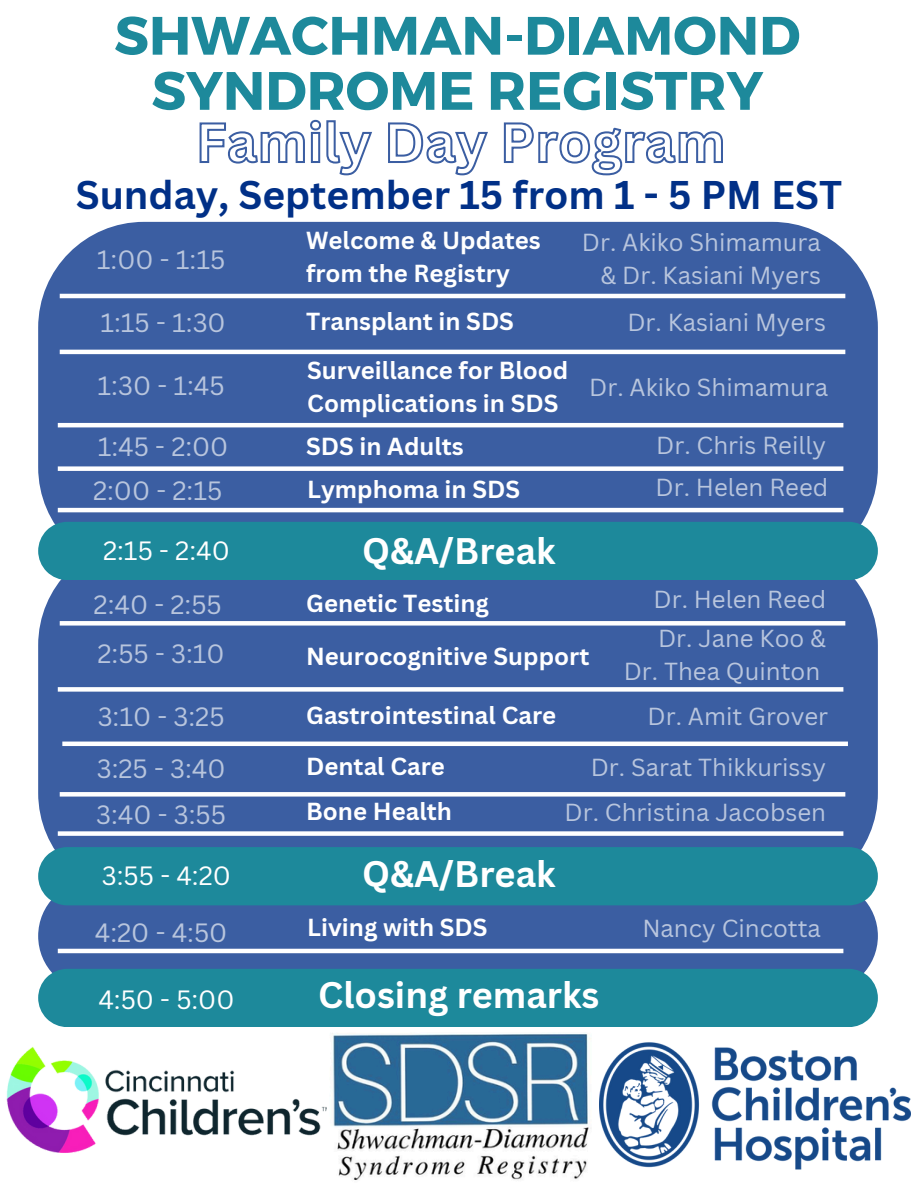
<style>
.page{position:relative;width:918px;height:1188px;background:#fff}
.page>*{position:absolute;margin:0;border:0;box-sizing:border-box;transform-origin:0 0}
.t1{font:700 54px/55.2px "Montserrat";color:#1d899b;text-align:center}
.t2{font:700 39px "Canva Sans";color:#013087}
.t3{font:700 36px "Canva Sans";color:#fff}
.t4{font:25.8px "Canva Sans";color:#b8c5dd}
.t5{font:25.8px "Canva Sans";color:#fff}
.t6{font:700 24px/32.7px "Canva Sans";color:#fff}
.t7{font:24px/32.7px "Canva Sans";color:#b8c5dd;text-align:right}
</style>
<div class="page">
<div style="left:38px;top:539px;width:840px;height:360px;background:#3b5ea2;border-radius:106px"></div>
<div style="left:38px;top:222px;width:840px;height:351px;background:#3b5ea2;border-radius:106px"></div>
<img style="left:6px;top:1046px;width:321px;height:107px">
<img style="left:332px;top:1033px;width:259px;height:147px">
<div style="left:38px;top:522px;width:840px;height:58px;background:#1d899b"></div>
<div style="left:38px;top:880px;width:840px;height:112px;background:#3b5ea2;border-radius:56px"></div>
<div style="left:38px;top:969px;width:840px;height:58px;background:#1d899b"></div>
<div style="left:38px;top:847px;width:840px;height:58px;background:#1d899b"></div>
<hr style="left:60px;top:294px;width:785px;height:4px;background:#fff">
<hr style="left:60px;top:350px;width:785px;height:4px;background:#fff">
<hr style="left:58px;top:423px;width:785px;height:4px;background:#fff">
<div style="left:58px;top:466px;width:785px;height:5px;background:#fff"></div>
<hr style="left:58px;top:508px;width:785px;height:4px;background:#fff">
<div style="left:60px;top:621px;width:785px;height:5px;background:#fff"></div>
<div style="left:58px;top:687px;width:785px;height:5px;background:#fff"></div>
<hr style="left:62px;top:742px;width:786px;height:4px;background:#fff">
<div style="left:60px;top:792px;width:785px;height:5px;background:#fff"></div>
<div style="left:58px;top:831px;width:785px;height:5px;background:#fff"></div>
<hr style="left:58px;top:949px;width:785px;height:4px;background:#fff">
<img style="left:600px;top:1042px;width:310px;height:128px">
<svg style="left:199px;top:119px;width:524px;height:57px"></svg>
<p class="t1" style="left:114px;top:5px;width:688px">SHWACHMAN-DIAMOND<br>SYNDROME REGISTRY</p>
<p class="t2" style="left:76px;top:168px;width:768px">Sunday, September 15 from 1 - 5 PM EST</p>
<p class="t4" style="left:97px;top:242px;width:130px">1:00 - 1:15</p>
<p class="t4" style="left:100px;top:305px;width:127px">1:15 - 1:30</p>
<p class="t4" style="left:98px;top:367px;width:129px">1:30 - 1:45</p>
<p class="t4" style="left:98px;top:428px;width:132px">1:45 - 2:00</p>
<h4 class="t4" style="left:93px;top:473px;width:131px">2:00 - 2:15</h4>
<p class="t5" style="left:103px;top:532px;width:128px">2:15 - 2:40</p>
<p class="t4" style="left:94px;top:587px;width:130px">2:40 - 2:55</p>
<h4 class="t4" style="left:98px;top:635px;width:129px">2:55 - 3:10</h4>
<p class="t4" style="left:98px;top:698px;width:128px">3:10 - 3:25</p>
<h4 class="t4" style="left:97px;top:750px;width:130px">3:25 - 3:40</h4>
<p class="t4" style="left:96px;top:796px;width:131px">3:40 - 3:55</p>
<p class="t5" style="left:102px;top:858px;width:131px">3:55 - 4:20</p>
<h4 class="t4" style="left:95px;top:914px;width:134px">4:20 - 4:50</h4>
<p class="t5" style="left:98px;top:981px;width:138px">4:50 - 5:00</p>
<p class="t6" style="left:306px;top:223px;width:236px">Welcome &amp; Updates from the Registry</p>
<p class="t6" style="left:306px;top:304px;width:209px">Transplant in SDS</p>
<h4 class="t6" style="left:307px;top:354px;width:263px">Surveillance for Blood<br>Complications in SDS</h4>
<p class="t6" style="left:306px;top:429px;width:159px">SDS in Adults</p>
<h4 class="t6" style="left:307px;top:472px;width:214px">Lymphoma in SDS</h4>
<p class="t3" style="left:362px;top:526px;width:195px">Q&amp;A/Break</p>
<p class="t6" style="left:306px;top:586px;width:184px">Genetic Testing</p>
<p class="t6" style="left:306px;top:639px;width:285px">Neurocognitive Support</p>
<p class="t6" style="left:306px;top:698px;width:252px">Gastrointestinal Care</p>
<h4 class="t6" style="left:306px;top:749px;width:140px">Dental Care</h4>
<p class="t6" style="left:306px;top:794px;width:147px">Bone Health</p>
<p class="t7" style="left:582px;top:225px;width:241px">Dr. Akiko Shimamura &amp; Dr. Kasiani Myers</p>
<h4 class="t7" style="left:627px;top:305px;width:200px">Dr. Kasiani Myers</h4>
<p class="t7" style="left:589px;top:370px;width:241px">Dr. Akiko Shimamura</p>
<h3 class="t7" style="left:656px;top:429px;width:172px">Dr. Chris Reilly</h3>
<p class="t7" style="left:656px;top:470px;width:174px">Dr. Helen Reed</p>
<p class="t7" style="left:653px;top:582px;width:174px">Dr. Helen Reed</p>
<h4 class="t7" style="left:624px;top:622px;width:204px">Dr. Jane Koo &amp;<br>Dr. Thea Quinton</h4>
<p class="t7" style="left:648px;top:700px;width:182px">Dr. Amit Grover</p>
<h3 class="t7" style="left:591px;top:751px;width:237px">Dr. Sarat Thikkurissy</h3>
<p class="t7" style="left:565px;top:796px;width:263px">Dr. Christina Jacobsen</p>
<h3 class="t3" style="left:362px;top:848px;width:195px">Q&amp;A/Break</h3>
<p class="t6" style="left:307px;top:910px;width:182px">Living with SDS</p>
<h4 class="t3" style="left:318px;top:970px;width:283px">Closing remarks</h4>
<p class="t7" style="left:642px;top:911px;width:180px">Nancy Cincotta</p>
</div>
